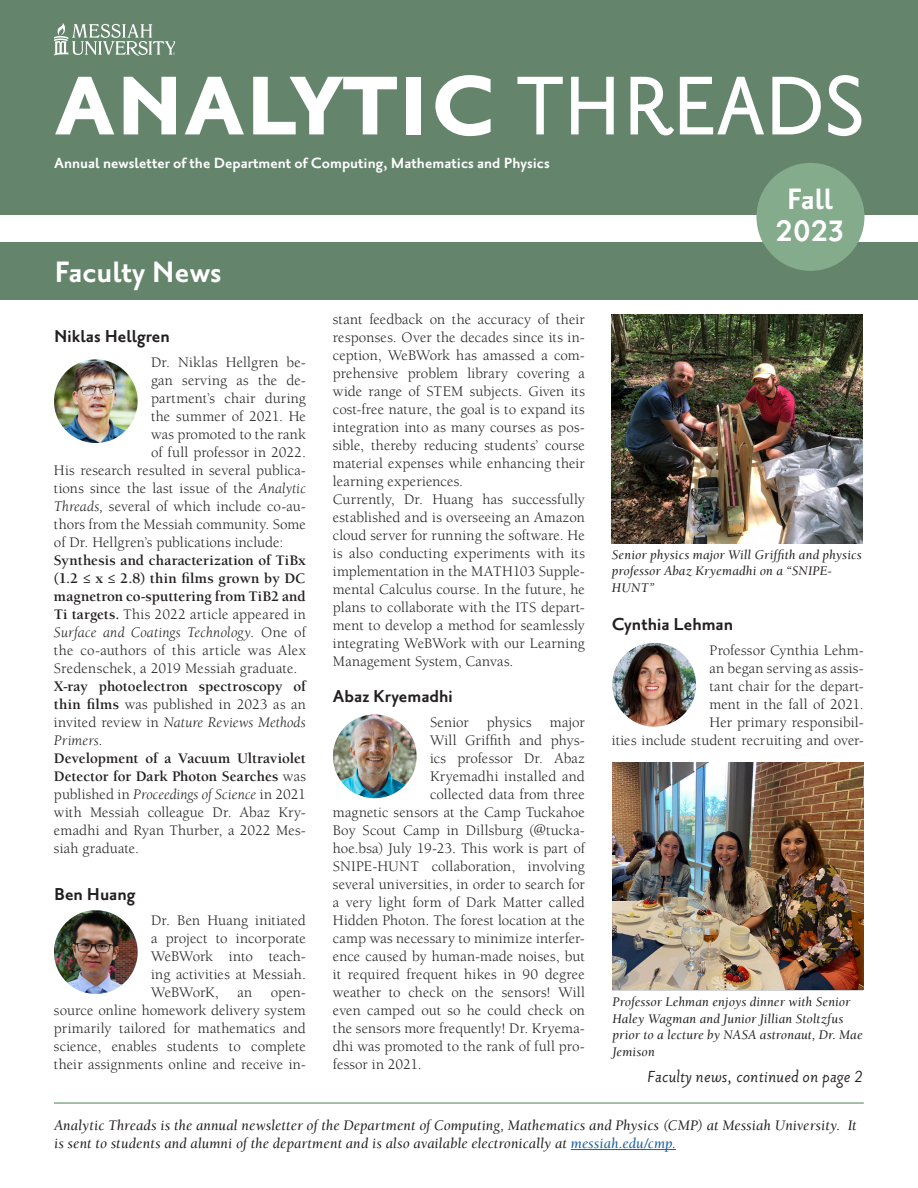
<style>
.page{position:relative;width:918px;height:1188px;background:#fff}
.page>*{position:absolute;margin:0;border:0;box-sizing:border-box;transform-origin:0 0}
.t1{font:700 141px "Priori Sans OT";letter-spacing:-.02em;color:#fff}
.t2{font:700 36px/31.5px "Priori Sans OT";color:#fff;text-align:center}
.t3{font:700 21px "Priori Sans OT";letter-spacing:-.005em;color:#231f20}
.t4{font:italic 19.5px "Priori Sans OT";letter-spacing:.01em;color:#231f20}
.t5{font:700 18px "Priori Sans OT";color:#fff}
.t6{font:15px/18px "Berkeley Std";letter-spacing:.005em;color:#231f20;text-align:right}
.t7{font:700 15px/18px "Berkeley Std";color:#231f20;text-align:justify}
.t8{font:italic 15px/18px "Berkeley Std";letter-spacing:.01em;color:#231f20}
.t9{font:italic 13.5px/16.5px "Berkeley Std";letter-spacing:.005em;color:#231f20}
.s1{font-weight:400}
.s2{font-style:italic}
.s3{font-weight:400;font-style:italic}
.s4{font-weight:700}
.s5{color:#175d9e}
</style>
<div class="page">
<div style="left:0;top:0;width:918px;height:215px;background:#64856c"></div>
<svg style="left:54px;top:23px;width:120px;height:33px"></svg>
<hr style="left:571px;top:1149px;width:105px;height:1px;background:#175d9e">
<div style="left:0;top:242px;width:918px;height:58px;background:#64856c"></div>
<div style="left:756px;top:163px;width:108px;height:108px;background:#84ab8b;border-radius:50%"></div>
<hr style="left:54px;top:1102px;width:810px;height:2px;background:#84ab8b">
<img style="left:54px;top:910px;width:84px;height:84px;border-radius:42px">
<img style="left:333px;top:715px;width:84px;height:83px;border-radius:42px">
<img style="left:612px;top:643px;width:84px;height:84px;border-radius:42px">
<img style="left:612px;top:315px;width:251px;height:228px">
<img style="left:612px;top:762px;width:251px;height:227px">
<img style="left:54px;top:359px;width:84px;height:84px;border-radius:42px">
<h1 class="t1" style="left:54px;top:31px;width:814px">analytic <span class="s1">threads</span></h1>
<p class="t5" style="left:54px;top:155px;width:497px">Annual newsletter of the Department of Computing, Mathematics and Physics</p>
<h2 class="t2" style="left:55px;top:258px;width:169px">Faculty News</h2>
<h3 class="t3" style="left:54px;top:327px;width:118px">Niklas Hellgren</h3>
<p class="t6" style="left:151px;top:353px;width:156px">Dr. Niklas Hellgren be-</p>
<p class="t6" style="left:151px;top:371px;width:156px">gan serving as the de-</p>
<p class="t6" style="left:151px;top:389px;width:156px">partment’s chair during</p>
<p class="t6" style="left:151px;top:407px;width:156px">the summer of 2021. He</p>
<p class="t6" style="left:151px;top:425px;width:156px">was promoted to the rank</p>
<p class="t6" style="left:151px;top:443px;width:156px">of full professor in 2022.</p>
<p class="t6" style="left:54px;top:461px;width:253px">His research resulted in several publica-</p>
<p class="t6" style="left:54px;top:479px;width:253px">tions since the last issue of the <span class="s2">Analytic</span></p>
<p class="t6" style="left:54px;top:497px;width:253px"><span class="s2">Threads,</span> several of which include co-au-</p>
<p class="t6" style="left:54px;top:515px;width:253px">thors from the Messiah community. Some</p>
<p class="t6" style="left:54px;top:533px;width:231px">of Dr. Hellgren’s publications include:</p>
<p class="t7" style="left:54px;top:551px;width:253px">Synthesis and characterization of TiBx (1.2 ≤ x ≤ 2.8) thin films grown by DC magnetron co-sputtering from TiB2 and Ti targets. <span class="s1">This 2022 article appeared in </span><span class="s3">Surface and Coatings Technology.</span> <span class="s1">One of the co-authors of this article was Alex Sredenschek, a 2019 Messiah graduate.</span></p>
<p class="t7" style="left:54px;top:677px;width:253px">X-ray photoelectron spectroscopy of thin films <span class="s1">was published in 2023 as an invited review in</span> <span class="s3">Nature Reviews Methods Primers.</span></p>
<p class="t6" style="left:54px;top:749px;width:253px;text-align:justify"><span class="s4">Development of a Vacuum Ultraviolet Detector for Dark Photon Searches</span> was published in <span class="s2">Proceedings of Science</span> in 2021 with Messiah colleague Dr. Abaz Kry&shy;emadhi and Ryan Thurber, a 2022 Mes&shy;siah graduate.</p>
<h3 class="t3" style="left:54px;top:885px;width:83px">Ben Huang</h3>
<p class="t6" style="left:54px;top:911px;width:253px">Dr. Ben Huang initiated<br>a project to incorporate<br>WeBWork into teach-<br>ing activities at Messiah.<br>WeBWorK, an open-<br>source online homework delivery system primarily tailored for mathematics and science, enables students to complete their assignments online and receive in-</p>
<h2 class="t2" style="left:776px;top:185px;width:70px">Fall<br>2023</h2>
<p class="t6" style="left:333px;top:310px;width:253px;text-align:left">stant feedback on the accuracy of their responses. Over the decades since its in&shy;ception, WeBWork has amassed a com&shy;prehensive problem library covering a wide range of STEM subjects. Given its cost-free nature, the goal is to expand its integration into as many courses as pos&shy;sible, thereby reducing students’ course material expenses while enhancing their learning experiences.<br>Currently, Dr. Huang has successfully established and is overseeing an Amazon cloud server for running the software. He is also conducting experiments with its implementation in the MATH103 Supple&shy;mental Calculus course. In the future, he plans to collaborate with the ITS depart&shy;ment to develop a method for seamlessly integrating WeBWork with our Learning Management System, Canvas.</p>
<h3 class="t3" style="left:333px;top:687px;width:122px">Abaz Kryemadhi</h3>
<p class="t6" style="left:430px;top:713px;width:156px">Senior physics major</p>
<p class="t6" style="left:430px;top:731px;width:156px">Will Griffith and phys-</p>
<p class="t6" style="left:430px;top:749px;width:156px">ics professor Dr. Abaz</p>
<p class="t6" style="left:430px;top:767px;width:156px">Kryemadhi installed and</p>
<p class="t6" style="left:430px;top:785px;width:156px">collected data from three</p>
<p class="t6" style="left:333px;top:803px;width:253px">magnetic sensors at the Camp Tuckahoe</p>
<p class="t6" style="left:333px;top:821px;width:253px">Boy Scout Camp in Dillsburg (@tucka-</p>
<p class="t6" style="left:333px;top:839px;width:253px">hoe.bsa) July 19-23. This work is part of</p>
<p class="t6" style="left:333px;top:857px;width:253px">SNIPE-HUNT collaboration, involving</p>
<p class="t6" style="left:333px;top:875px;width:253px">several universities, in order to search for</p>
<p class="t6" style="left:333px;top:893px;width:253px">a very light form of Dark Matter called</p>
<p class="t6" style="left:333px;top:911px;width:253px">Hidden Photon. The forest location at the</p>
<p class="t6" style="left:333px;top:929px;width:253px">camp was necessary to minimize interfer-</p>
<p class="t6" style="left:333px;top:947px;width:253px">ence caused by human-made noises, but</p>
<p class="t6" style="left:333px;top:965px;width:253px">it required frequent hikes in 90 degree</p>
<p class="t6" style="left:333px;top:983px;width:253px">weather to check on the sensors! Will</p>
<p class="t6" style="left:333px;top:1001px;width:253px">even camped out so he could check on</p>
<p class="t6" style="left:333px;top:1019px;width:253px">the sensors more frequently! Dr. Kryema-</p>
<p class="t6" style="left:333px;top:1037px;width:253px">dhi was promoted to the rank of full pro-</p>
<p class="t6" style="left:333px;top:1055px;width:90px">fessor in 2021.</p>
<p class="t9" style="left:612px;top:547px;width:251px">Senior physics major Will Griffith and physics professor Abaz Kryemadhi on a “SNIPE-<br>HUNT”</p>
<h3 class="t3" style="left:612px;top:615px;width:123px">Cynthia Lehman</h3>
<p class="t6" style="left:612px;top:641px;width:253px">Professor Cynthia Lehm-<br>an began serving as assis-<br>tant chair for the depart-<br>ment in the fall of 2021.<br>Her primary responsibil-<br>ities include student recruiting and over-</p>
<p class="t9" style="left:612px;top:994px;width:252px">Professor Lehman enjoys dinner with Senior Haley Wagman and Junior Jillian Stoltzfus prior to a lecture by NASA astronaut, Dr. Mae Jemison</p>
<h3 class="t4" style="left:648px;top:1068px;width:217px">Faculty news, continued on page 2</h3>
<p class="t8" style="left:54px;top:1117px;width:804px">Analytic Threads is the annual newsletter of the Department of Computing, Mathematics and Physics (CMP) at Messiah University. It is sent to students and alumni of the department and is also available electronically at <span class="s5">messiah.edu/cmp.</span></p>
</div>
